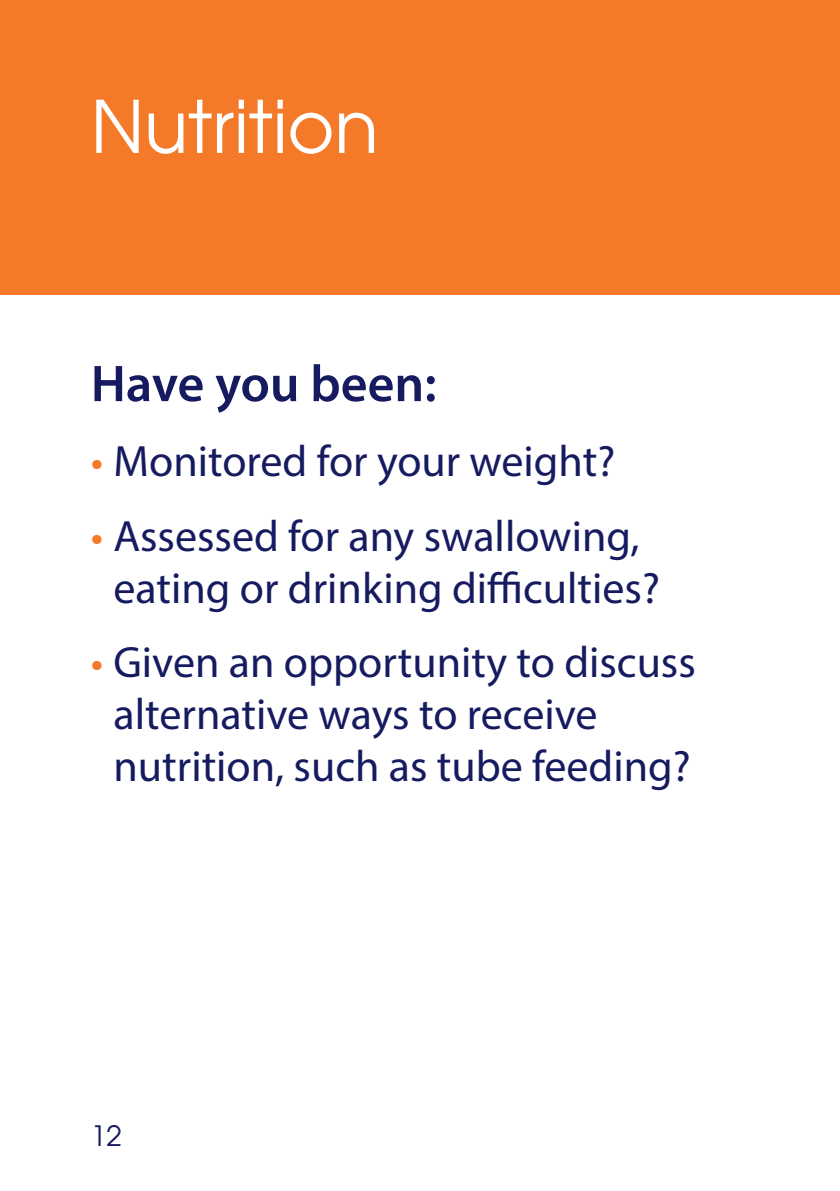
<style>
.page{position:relative;width:840px;height:1191px;background:#fff}
.page>*{position:absolute;margin:0;border:0;box-sizing:border-box;transform-origin:0 0}
.t1{font:72px "Avant Garde";color:#fff}
.t2{font:600 52px "Myriad Pro";color:#161b60}
.t3{font:44px/52px "Myriad Pro";color:#161b60;text-align:center}
.t4{font:28px "Avant Garde";color:#161b60}
.s1{color:#f47929}
</style>
<div class="page">
<div style="left:0;top:0;width:839px;height:295px;background:#f47929"></div>
<h1 class="t1" style="left:91px;top:99px;width:289px">Nutrition</h1>
<p class="t2" style="left:91px;top:364px;width:347px">Have you been:</p>
<p class="t3" style="left:91px;top:439px;width:525px"><span class="s1">•</span> Monitored for your weight?</p>
<p class="t3" style="left:91px;top:513px;width:570px"><span class="s1">•</span> Assessed for any swallowing, eating or drinking diiculties?</p>
<p class="t3" style="left:113px;top:640px;width:583px;text-align:left;text-indent:-23px"><span class="s1">•</span> Given an opportunity to discuss alternative ways to receive nutrition, such as tube feeding?</p>
<p class="t4" style="left:91px;top:1124px;width:33px">12</p>
</div>
